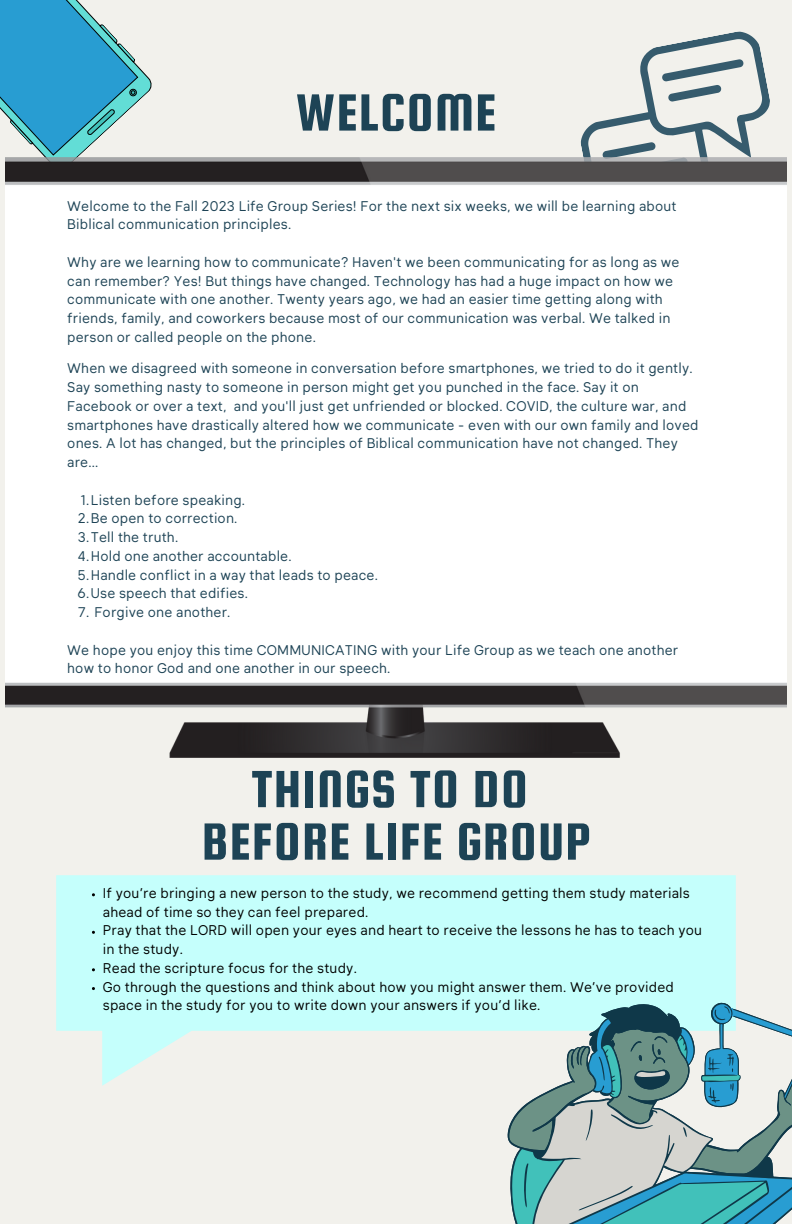
<style>
.page{position:relative;width:792px;height:1224px;background:#f2f1ec}
.page>*{position:absolute;margin:0;border:0;box-sizing:border-box;transform-origin:0 0}
.t1{font:56px "Squada One";letter-spacing:.02em;color:#1d4355}
.t2{font:13.9px/18.8px "Klima";letter-spacing:.015em;color:#000}
.t3{font:13.8px/18.8px "Klima";letter-spacing:.015em;color:#1d4355}
</style>
<div class="page">
<svg style="left:565px;top:31px;width:222px;height:219px"></svg>
<svg style="left:0;top:0;width:156px;height:158px"></svg>
<img style="left:5px;top:158px;width:781px;height:599px">
<svg style="left:56px;top:875px;width:680px;height:211px;fill:#c5fffc"></svg>
<svg style="left:508px;top:1002px;width:228px;height:205px;fill:#c5fffc"></svg>
<svg style="left:512px;top:1036px;width:11px;height:188px"></svg>
<svg style="left:523px;top:1004px;width:269px;height:220px"></svg>
<p class="t1" style="left:296px;top:82px;width:202px">WELCOME</p>
<p class="t3" style="left:67px;top:198px;width:611px">Welcome to the Fall 2023 Life Group Series! For the next six weeks, we will be learning about<br>Biblical communication principles.</p>
<p class="t3" style="left:67px;top:254px;width:614px">Why are we learning how to communicate? Haven't we been communicating for as long as we can remember? Yes! But things have changed. Technology has had a huge impact on how we communicate with one another. Twenty years ago, we had an easier time getting along with friends, family, and coworkers because most of our communication was verbal. We talked in person or called people on the phone.</p>
<p class="t3" style="left:67px;top:360px;width:633px">When we disagreed with someone in conversation before smartphones, we tried to do it gently.<br>Say something nasty to someone in person might get you punched in the face. Say it on Facebook or over a text, and you'll just get unfriended or blocked. COVID, the culture war, and smartphones have drastically altered how we communicate - even with our own family and loved ones. A lot has changed, but the principles of Biblical communication have not changed. They are...</p>
<p class="t3" style="left:81px;top:492px;width:166px">1.Listen before speaking.</p>
<p class="t3" style="left:78px;top:510px;width:161px">2.Be open to correction.</p>
<p class="t3" style="left:78px;top:529px;width:102px">3.Tell the truth.</p>
<p class="t3" style="left:78px;top:548px;width:215px">4.Hold one another accountable.</p>
<p class="t3" style="left:78px;top:567px;width:302px">5.Handle conflict in a way that leads to peace.</p>
<p class="t3" style="left:77px;top:585px;width:172px">6.Use speech that edifies.</p>
<p class="t3" style="left:78px;top:604px;width:154px">7. Forgive one another.</p>
<p class="t3" style="left:67px;top:642px;width:612px">We hope you enjoy this time COMMUNICATING with your Life Group as we teach one another how to honor God and one another in our speech.</p>
<p class="t1" style="left:251px;top:759px;width:278px">THINGS TO DO</p>
<p class="t1" style="left:202px;top:811px;width:390px">BEFORE LIFE GROUP</p>
<p class="t2" style="left:103px;top:885px;width:589px">If you’re bringing a new person to the study, we recommend getting them study materials ahead of time so they can feel prepared.</p>
<p class="t2" style="left:103px;top:922px;width:601px">Pray that the LORD will open your eyes and heart to receive the lessons he has to teach you in the study.</p>
<p class="t2" style="left:103px;top:960px;width:256px">Read the scripture focus for the study.</p>
<p class="t2" style="left:103px;top:978px;width:573px">Go through the questions and think about how you might answer them. We’ve provided space in the study for you to write down your answers if you’d like.</p>
</div>
